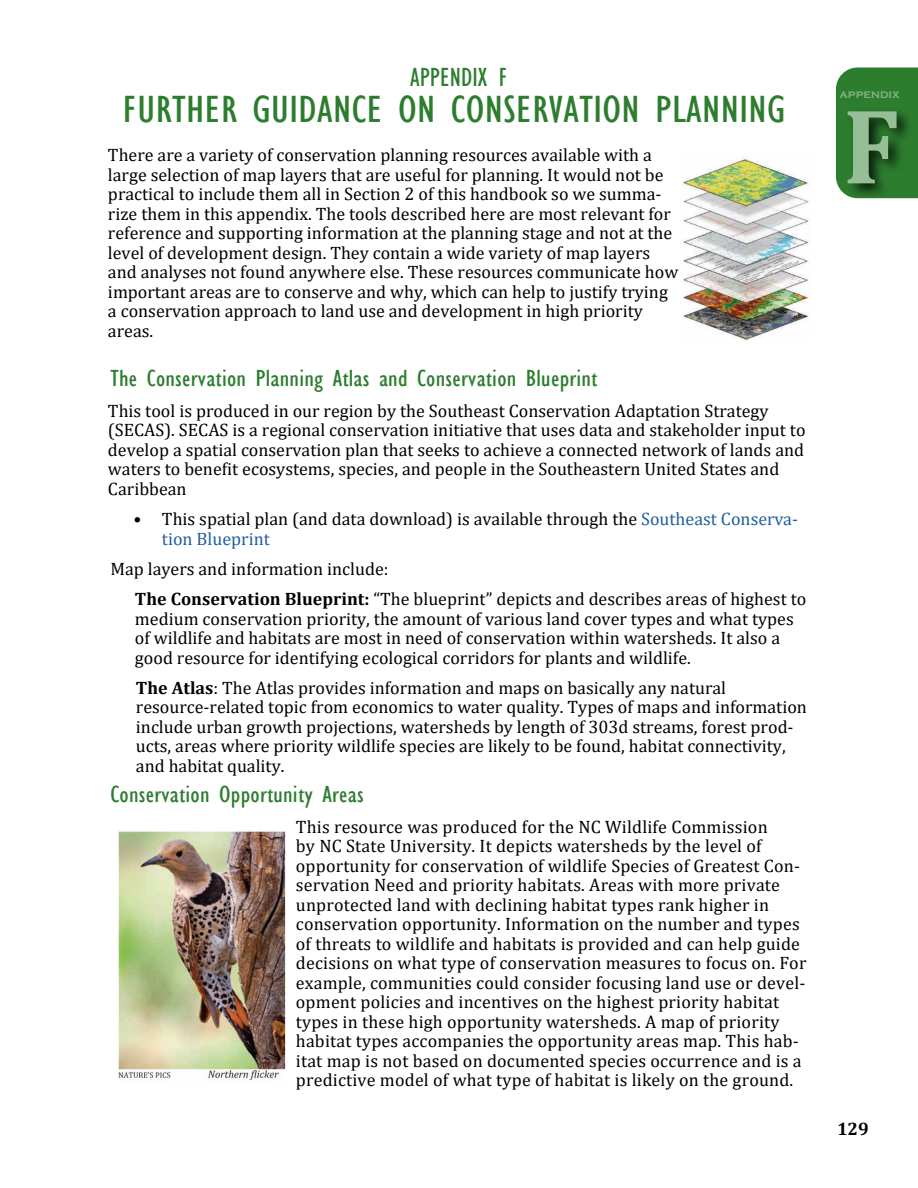
<style>
.page{position:relative;width:918px;height:1188px;background:#fff}
.page>*{position:absolute;margin:0;border:0;box-sizing:border-box;transform-origin:0 0}
.t1{font:700 108px "Cambria";color:#96be97;scale:.96 1}
.t2{font:condensed 39px "Gill Sans";letter-spacing:.01em;color:#2d7d2f;scale:1.12 1}
.t3{font:condensed 27px "Gill Sans";color:#2d7d2f}
.t4{font:condensed 24px "Gill Sans";letter-spacing:.01em;color:#2d7d2f;scale:1.12 1}
.t5{font:18px/19.5px "Cambria";color:#000}
.t6{font:700 18px "Cambria";color:#000}
.t7{font:700 12px "Copperplate Gothic";color:#81b182}
.s1{color:#215e9e}
.s2{font-weight:700}
</style>
<div class="page">
<div style="left:836px;top:68px;width:82px;height:130px;background:#2d7d2f"></div>
<img style="left:680px;top:159px;width:130px;height:180px">
<img style="left:118px;top:829px;width:168px;height:251px">
<div style="left:844px;top:108px;width:69px;height:92px;background:#000;opacity:.75"></div>
<h3 class="t3" style="left:410px;top:61px;width:99px">APPENDIX F</h3>
<h2 class="t2" style="left:123px;top:86px;width:593px">FURTHER GUIDANCE ON CONSERVATION PLANNING</h2>
<p class="t5" style="left:108px;top:145px;width:572px">There are a variety of conservation planning resources available with a large selection of map layers that are useful for planning. It would not be practical to include them all in Section 2 of this handbook so we summa&shy;rize them in this appendix. The tools described here are most relevant for reference and supporting information at the planning stage and not at the level of development design. They contain a wide variety of map layers and analyses not found anywhere else. These resources communicate how important areas are to conserve and why, which can help to justify trying a conservation approach to land use and development in high priority areas.</p>
<h3 class="t4" style="left:110px;top:364px;width:436px">The Conservation Planning Atlas and Conservation Blueprint</h3>
<p class="t5" style="left:108px;top:401px;width:699px">This tool is produced in our region by the Southeast Conservation Adaptation Strategy (SECAS). SECAS is a regional conservation initiative that uses data and stakeholder input to develop a spatial conservation plan that seeks to achieve a connected network of lands and waters to benefit ecosystems, species, and people in the Southeastern United States and Caribbean</p>
<p class="t5" style="left:162px;top:509px;width:638px;text-indent:-29px">• This spatial plan (and data download) is available through the <span class="s1">Southeast Conserva&shy;tion Blueprint</span></p>
<p class="t5" style="left:135px;top:553px;width:673px;line-height:30.3px;text-indent:-25px">Map layers and information include:<br><span class="s2">The Conservation Blueprint:</span> “The blueprint” depicts and describes areas of highest to</p>
<p class="t5" style="left:135px;top:609px;width:660px">medium conservation priority, the amount of various land cover types and what types of wildlife and habitats are most in need of conservation within watersheds. It also a good resource for identifying ecological corridors for plants and wildlife.</p>
<p class="t5" style="left:136px;top:678px;width:673px"><span class="s2">The Atlas</span>: The Atlas provides information and maps on basically any natural resource-related topic from economics to water quality. Types of maps and information include urban growth projections, watersheds by length of 303d streams, forest prod&shy;ucts, areas where priority wildlife species are likely to be found, habitat connectivity, and habitat quality.</p>
<h3 class="t4" style="left:110px;top:780px;width:228px">Conservation Opportunity Areas</h3>
<p class="t5" style="left:296px;top:817px;width:512px">This resource was produced for the NC Wildlife Commission<br>by NC State University. It depicts watersheds by the level of opportunity for conservation of wildlife Species of Greatest Con&shy;servation Need and priority habitats. Areas with more private unprotected land with declining habitat types rank higher in conservation opportunity. Information on the number and types of threats to wildlife and habitats is provided and can help guide decisions on what type of conservation measures to focus on. For example, communities could consider focusing land use or devel&shy;opment policies and incentives on the highest priority habitat types in these high opportunity watersheds. A map of priority habitat types accompanies the opportunity areas map. This hab&shy;itat map is not based on documented species occurrence and is a predictive model of what type of habitat is likely on the ground.</p>
<p class="t7" style="left:840px;top:87px;width:62px">appendix</p>
<h1 class="t1" style="left:843px;top:70px;width:61px">F</h1>
<p class="t6" style="left:837px;top:1116px;width:33px">129</p>
</div>
